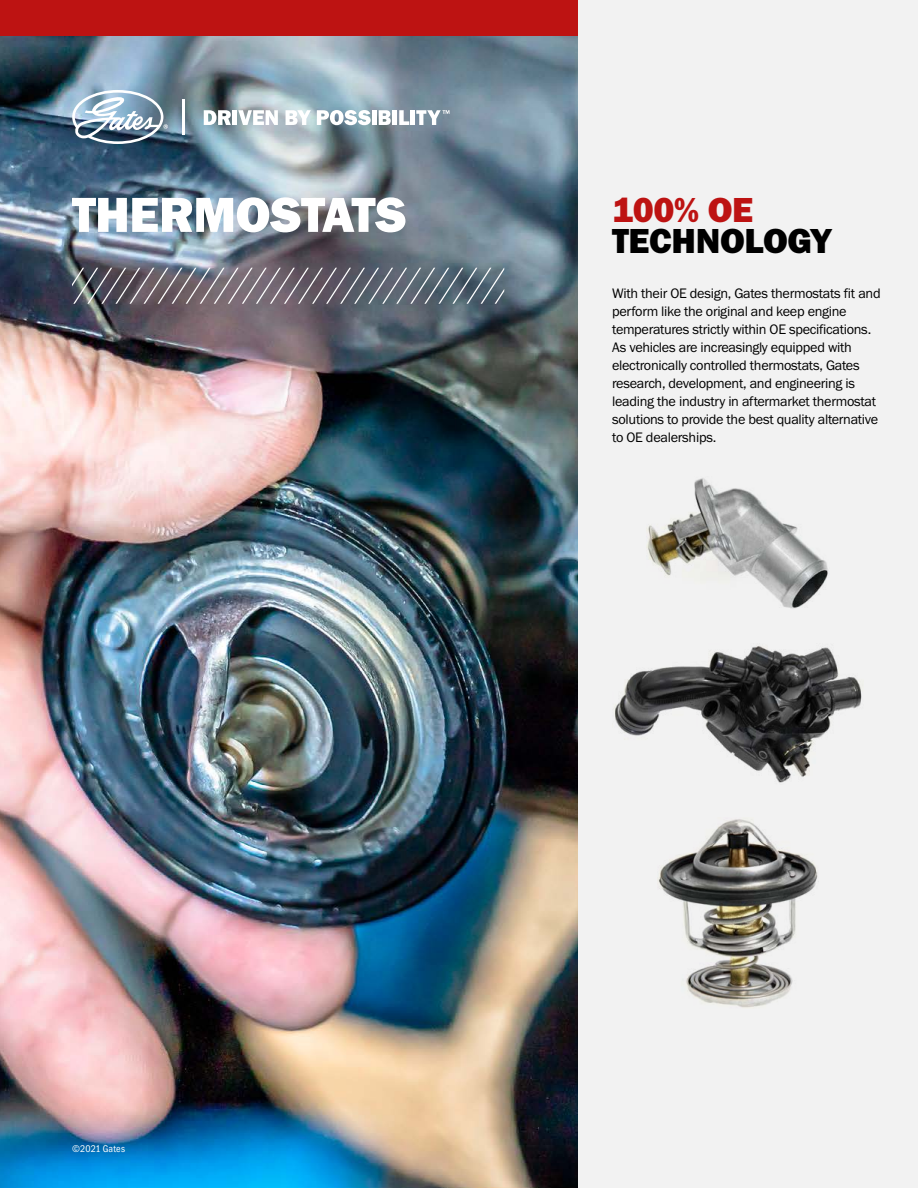
<style>
.page{position:relative;width:918px;height:1188px;background:#fff}
.page>*{position:absolute;margin:0;border:0;box-sizing:border-box;transform-origin:0 0}
._34pt_HEAVY_CAPS{font:51px "Franklin Gothic URW Hea";letter-spacing:-.015em;color:#fff}
._26_5_HEAVY_CAPS{font:36px/31.5px "Franklin Gothic URW Hea";letter-spacing:-.01em;color:#000}
._9_5pt_Book{font:14.25px/18px "Franklin Gothic URW Boo";letter-spacing:-.02em;color:#000}
._6_75pt_Cond_Book{font:10.2px "Franklin Gothic URW Con Boo";letter-spacing:.02em;color:#fff}
.s1{color:#bd1312}
</style>
<div class="page">
<div style="left:574px;top:0;width:344px;height:1188px;background:#f2f2f2"></div>
<img style="left:0;top:11px;width:578px;height:1177px">
<div style="left:0;top:0;width:577px;height:36px;background:#bd1312"></div>
<hr style="left:182px;top:99px;width:3px;height:36px;background:#fff">
<svg style="left:204px;top:110px;width:27px;height:15px"></svg>
<hr style="left:233px;top:110px;width:4px;height:15px;background:#fff">
<svg style="left:238px;top:110px;width:40px;height:15px"></svg>
<svg style="left:286px;top:110px;width:25px;height:15px"></svg>
<svg style="left:317px;top:110px;width:54px;height:15px"></svg>
<hr style="left:372px;top:110px;width:4px;height:15px;background:#fff">
<svg style="left:379px;top:110px;width:12px;height:15px"></svg>
<div style="left:392px;top:110px;width:5px;height:15px;background:#fff"></div>
<svg style="left:399px;top:110px;width:10px;height:15px"></svg>
<hr style="left:411px;top:110px;width:4px;height:15px;background:#fff">
<svg style="left:416px;top:110px;width:34px;height:15px"></svg>
<svg style="left:72px;top:90px;width:96px;height:54px"></svg>
<svg style="left:72px;top:268px;width:432px;height:36px;background:#6f6f78"></svg>
<img style="left:646px;top:478px;width:182px;height:131px">
<img style="left:614px;top:646px;width:248px;height:137px">
<img style="left:658px;top:819px;width:160px;height:189px">
<h1 class="_34pt_HEAVY_CAPS" style="left:72px;top:182px;width:336px">THERMOSTATS</h1>
<p class="_26_5_HEAVY_CAPS" style="left:612px;top:193px;width:221px"><span class="s1">100% OE<br></span>TECHNOLOGY</p>
<p class="_9_5pt_Book" style="left:612px;top:284px;width:270px">With their OE design, Gates thermostats fit and perform like the original and keep engine temperatures strictly within OE specifications.<br>As vehicles are increasingly equipped with electronically controlled thermostats, Gates research, development, and engineering is leading the industry in aftermarket thermostat solutions to provide the best quality alternative to OE dealerships.</p>
<p class="_6_75pt_Cond_Book" style="left:72px;top:1142px;width:55px">©2021 Gates</p>
</div>
